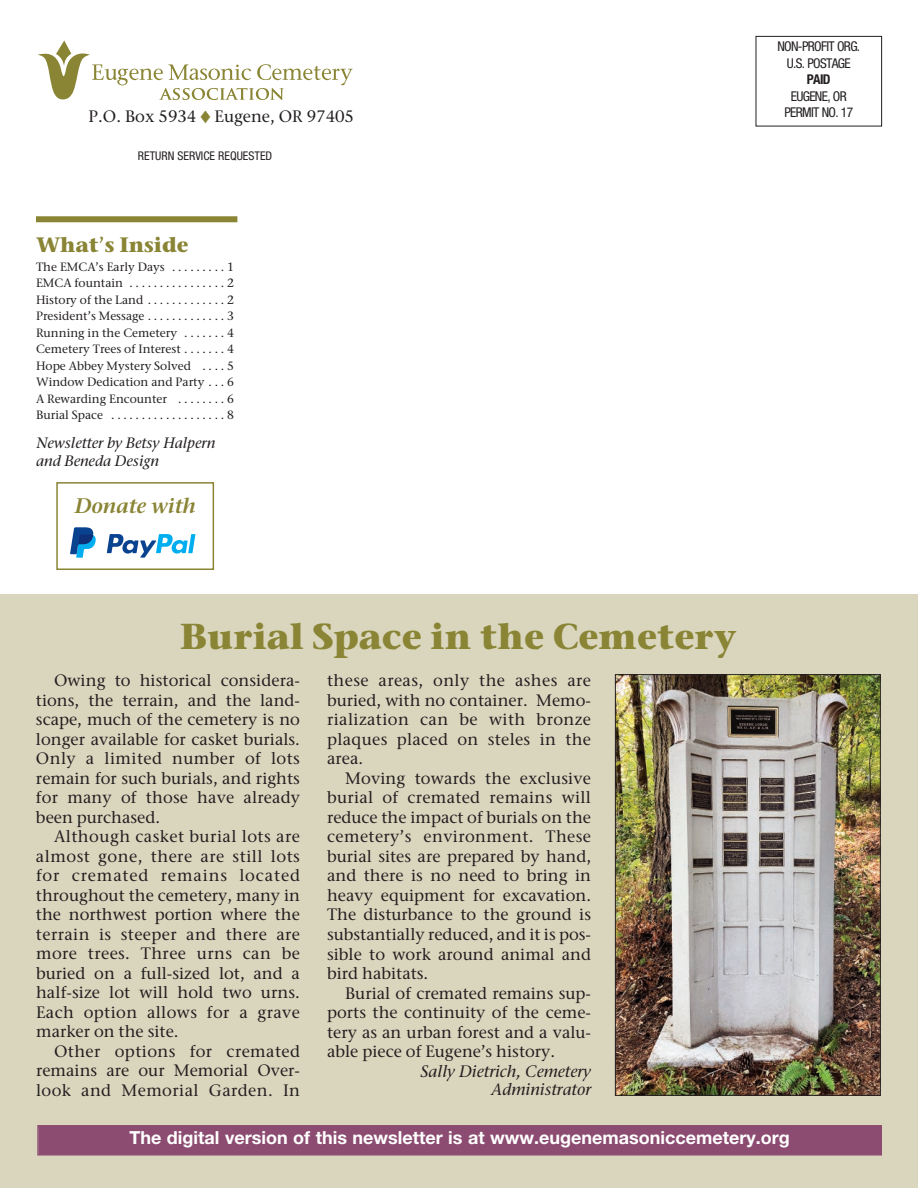
<style>
.page{position:relative;width:918px;height:1188px;background:#fff}
.page>*{position:absolute;margin:0;border:0;box-sizing:border-box;transform-origin:0 0}
.t1{font:700 36px "Stone Serif ITC Pro";color:#8a8435}
.t2{font:italic 600 21px "Stone Serif ITC Pro";color:#8a8435}
.t3{font:700 20.85px "Stone Serif ITC Pro";color:#8a8435}
.t4{font:700 18px "Helvetica Neue LT Std";color:#fff}
.t5{font:500 16.5px/19.5px "Stone Serif ITC Pro";color:#231f20;text-align:justify}
.t6{font:italic 500 16.5px/18px "Stone Serif ITC Pro";color:#231f20;text-align:right}
.t7{font:italic 500 15px/18px "Stone Serif ITC Pro";color:#231f20}
.t8{font:condensed 13.5px/16.5px "Helvetica Neue LT Std";letter-spacing:-.05em;color:#231f20;text-align:center}
.t9{font:700 condensed 13.5px "Helvetica Neue LT Std";color:#231f20}
.t10{font:500 12px/16.5px "Stone Serif ITC Pro";color:#231f20;text-align:justify}
.t11{font:condensed 12px "Helvetica Neue LT Std";color:#231f20}
.s1{color:#8a8435}
.s2{font-weight:500}
</style>
<div class="page">
<div style="left:0;top:594px;width:918px;height:594px;background:#dad6be"></div>
<div style="left:36px;top:216px;width:201px;height:6px;background:#8a8435"></div>
<svg style="left:37px;top:40px;width:316px;height:60px"></svg>
<div style="left:756px;top:36px;width:126px;height:90px;border:1px solid #231f20"></div>
<div style="left:39px;top:1127px;width:841px;height:27px;background:#8c4c71"></div>
<div style="left:37px;top:1125px;width:845px;height:31px;border:2px solid #8c4c71"></div>
<div style="left:56px;top:482px;width:158px;height:88px;border:2px solid #8a8435"></div>
<svg style="left:107px;top:534px;width:88px;height:24px"></svg>
<svg style="left:70px;top:527px;width:26px;height:31px"></svg>
<img style="left:617px;top:676px;width:262px;height:418px">
<div style="left:615px;top:674px;width:266px;height:422px;border:1px solid #231f20"></div>
<p class="t5" style="left:89px;top:108px;width:267px">P.O. Box 5934 <span class="s1">◆</span> Eugene, OR 97405</p>
<p class="t11" style="left:138px;top:151px;width:136px">RETURN SERVICE REQUESTED</p>
<p class="t3" style="left:36px;top:237px;width:154px">What<span class="s2">’</span>s Inside</p>
<p class="t10" style="left:36px;top:259px;width:200px">The EMCA’s Early Days . . . . . . . . . 1<br>EMCA fountain . . . . . . . . . . . . . . . . 2<br>History of the Land . . . . . . . . . . . . . 2<br>President’s Message . . . . . . . . . . . . . 3<br>Running in the Cemetery . . . . . . . 4<br>Cemetery Trees of Interest . . . . . . . 4<br>Hope Abbey Mystery Solved . . . . 5<br>Window Dedication and Party . . . 6<br>A Rewarding Encounter . . . . . . . . 6<br>Burial Space . . . . . . . . . . . . . . . . . . . 8</p>
<p class="t7" style="left:36px;top:435px;width:181px">Newsletter by Betsy Halpern and Beneda Design</p>
<p class="t2" style="left:75px;top:497px;width:122px">Donate with</p>
<p class="t8" style="left:777px;top:39px;width:84px">NON-PROFIT ORG.<br>U.S. POSTAGE</p>
<p class="t9" style="left:807px;top:74px;width:25px">PAID</p>
<p class="t8" style="left:784px;top:89px;width:70px">EUGENE, OR<br>PERMIT NO. 17</p>
<h1 class="t1" style="left:180px;top:622px;width:558px">Burial Space in the Cemetery</h1>
<p class="t5" style="left:36px;top:673px;width:266px;text-indent:18px">Owing to historical considera&shy;tions, the terrain, and the land&shy;scape, much of the cemetery is no longer available for casket burials.<br>Only a limited number of lots remain for such burials, and rights for many of those have already been purchased.</p>
<p class="t5" style="left:36px;top:829px;width:266px;text-indent:18px">Although casket burial lots are almost gone, there are still lots for cremated remains located throughout the cemetery, many in the northwest portion where the terrain is steeper and there are more trees. Three urns can be buried on a full-sized lot, and a half-size lot will hold two urns.<br>Each option allows for a grave marker on the site.</p>
<p class="t5" style="left:36px;top:1043px;width:266px;text-indent:18px">Other options for cremated remains are our Memorial Over&shy;look and Memorial Garden. In</p>
<p class="t5" style="left:327px;top:673px;width:266px">these areas, only the ashes are buried, with no container. Memo&shy;rialization can be with bronze plaques placed on steles in the area.</p>
<p class="t5" style="left:327px;top:770px;width:266px;text-indent:18px">Moving towards the exclusive burial of cremated remains will reduce the impact of burials on the cemetery’s environment. These burial sites are prepared by hand, and there is no need to bring in heavy equipment for excavation.<br>The disturbance to the ground is substantially reduced, and it is pos&shy;sible to work around animal and bird habitats.</p>
<p class="t5" style="left:327px;top:985px;width:266px;text-indent:18px">Burial of cremated remains sup&shy;ports the continuity of the ceme&shy;tery as an urban forest and a valu&shy;able piece of Eugene’s history.</p>
<p class="t6" style="left:421px;top:1063px;width:172px">Sally Dietrich, Cemetery<br>Administrator</p>
<p class="t4" style="left:129px;top:1131px;width:662px">The digital version of this newsletter is at www.eugenemasoniccemetery.org</p>
</div>
